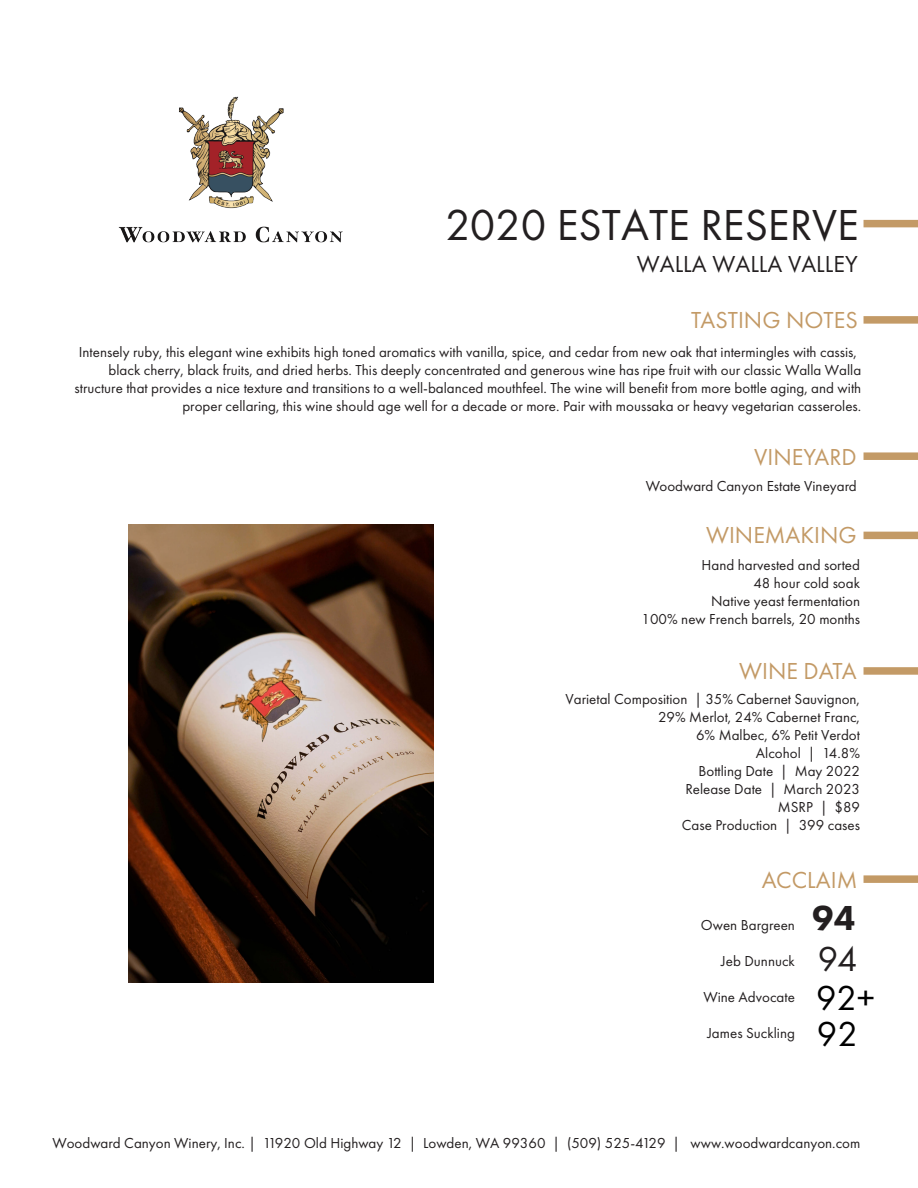
<style>
.page{position:relative;width:918px;height:1188px;background:#fff}
.page>*{position:absolute;margin:0;border:0;box-sizing:border-box;transform-origin:0 0}
.t1{font:45px "Futura PT";color:#231f20}
.t2{font:36px/36px "Futura PT";color:#000}
.t3{font:800 36px "Futura PT";color:#231f20}
.t4{font:36px "Futura PT";color:#231f20}
.t5{font:24px "Futura PT";color:#c39a66}
.t6{font:24px "Futura PT";color:#231f20}
.t7{font:15px/18px "Futura PT";color:#231f20;text-align:right}
</style>
<div class="page">
<img style="left:118px;top:96px;width:225px;height:147px">
<img style="left:128px;top:525px;width:306px;height:457px">
<div style="left:864px;top:220px;width:54px;height:7px;background:#c39a66"></div>
<div style="left:864px;top:316px;width:54px;height:8px;background:#c39a66"></div>
<div style="left:864px;top:532px;width:54px;height:7px;background:#c39a66"></div>
<div style="left:864px;top:667px;width:54px;height:8px;background:#c39a66"></div>
<div style="left:864px;top:875px;width:54px;height:8px;background:#c39a66"></div>
<div style="left:864px;top:452px;width:54px;height:8px;background:#c39a66"></div>
<h1 class="t1" style="left:445px;top:199px;width:415px">2020 ESTATE RESERVE</h1>
<h3 class="t6" style="left:637px;top:250px;width:222px">WALLA WALLA VALLEY</h3>
<h3 class="t5" style="left:691px;top:305px;width:168px">TASTING NOTES</h3>
<p class="t7" style="left:75px;top:342px;width:788px">Intensely ruby, this elegant wine exhibits high toned aromatics with vanilla, spice, and cedar from new oak that intermingles with cassis, black cherry, black fruits, and dried herbs. This deeply concentrated and generous wine has ripe fruit with our classic Walla Walla structure that provides a nice texture and transitions to a well-balanced mouthfeel. The wine will benefit from more bottle aging, and with proper cellaring, this wine should age well for a decade or more. Pair with moussaka or heavy vegetarian casseroles.</p>
<h3 class="t5" style="left:754px;top:443px;width:104px">VINEYARD</h3>
<p class="t7" style="left:646px;top:477px;width:212px">Woodward Canyon Estate Vineyard</p>
<h3 class="t5" style="left:706px;top:521px;width:152px">WINEMAKING</h3>
<p class="t7" style="left:642px;top:556px;width:220px">Hand harvested and sorted<br>48 hour cold soak<br>Native yeast fermentation<br>100% new French barrels, 20 months</p>
<h3 class="t5" style="left:739px;top:656px;width:119px">WINE DATA</h3>
<p class="t7" style="left:565px;top:690px;width:296px">Varietal Composition | 35% Cabernet Sauvignon,<br>29% Merlot, 24% Cabernet Franc,<br>6% Malbec, 6% Petit Verdot<br>Alcohol | 14.8%<br>Bottling Date | May 2022<br>Release Date | March 2023<br>MSRP | $89<br>Case Production | 399 cases</p>
<h3 class="t5" style="left:762px;top:865px;width:97px">ACCLAIM</h3>
<p class="t7" style="left:701px;top:916px;width:95px">Owen Bargreen</p>
<p class="t7" style="left:721px;top:952px;width:75px">Jeb Dunnuck</p>
<p class="t7" style="left:703px;top:988px;width:93px">Wine Advocate</p>
<p class="t7" style="left:707px;top:1024px;width:89px">James Suckling</p>
<h2 class="t3" style="left:812px;top:895px;width:45px">94</h2>
<h2 class="t4" style="left:818px;top:938px;width:41px">94</h2>
<h2 class="t2" style="left:816px;top:980px;width:60px">92+<br>92</h2>
<p class="t7" style="left:52px;top:1134px;width:809px">Woodward Canyon Winery, Inc. | 11920 Old Highway 12 | Lowden, WA 99360 | (509) 525-4129 | www.woodwardcanyon.com</p>
</div>
